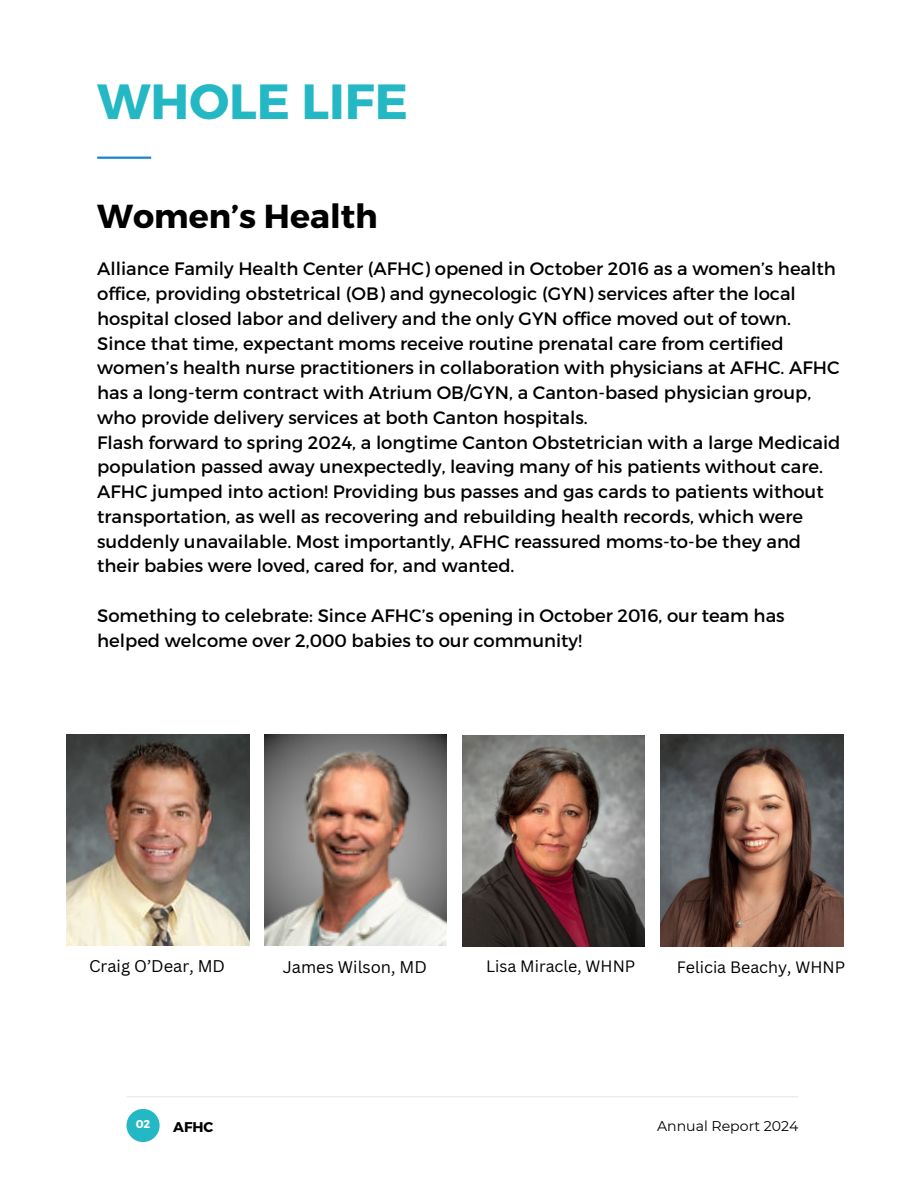
<style>
.page{position:relative;width:918px;height:1188px;background:#fff}
.page>*{position:absolute;margin:0;border:0;box-sizing:border-box;transform-origin:0 0}
.t1{font:700 49.35px "Montserrat";color:#24b8c4}
.t2{font:700 33.3px "Montserrat";color:#000}
.t3{font:18px/24.8px "Montserrat";color:#000}
.t4{font:16.5px "Canva Sans";color:#000}
.t5{font:16.05px "Canva Sans";color:#000}
.t6{font:14.1px "Montserrat";color:#000}
.t7{font:700 14.1px "Montserrat";color:#000}
.t8{font:700 11.25px "Montserrat";color:#fff}
</style>
<div class="page">
<hr style="left:97px;top:157px;width:54px;height:2px;background:#1786c7">
<img style="left:67px;top:734px;width:182px;height:212px">
<img style="left:264px;top:734px;width:182px;height:212px">
<img style="left:462px;top:735px;width:183px;height:212px">
<img style="left:661px;top:734px;width:182px;height:212px">
<hr style="left:126px;top:1096px;width:672px;height:1px;background:#000">
<div style="left:126px;top:1109px;width:34px;height:33px;background:#24b8c4;border-radius:50%"></div>
<p class="t1" style="left:97px;top:69px;width:312px">WHOLE LIFE</p>
<h3 class="t2" style="left:97px;top:194px;width:282px">Women’s Health</h3>
<h1 class="t3" style="left:97px;top:256px;width:745px">Alliance Family Health Center (AFHC) opened in October 2016 as a women’s health office, providing obstetrical (OB) and gynecologic (GYN) services after the local hospital closed labor and delivery and the only GYN office moved out of town.<br>Since that time, expectant moms receive routine prenatal care from certified women’s health nurse practitioners in collaboration with physicians at AFHC. AFHC has a long-term contract with Atrium OB/GYN, a Canton-based physician group, who provide delivery services at both Canton hospitals.<br>Flash forward to spring 2024, a longtime Canton Obstetrician with a large Medicaid population passed away unexpectedly, leaving many of his patients without care.<br>AFHC jumped into action! Providing bus passes and gas cards to patients without transportation, as well as recovering and rebuilding health records, which were suddenly unavailable. Most importantly, AFHC reassured moms-to-be they and their babies were loved, cared for, and wanted.</h1>
<h2 class="t3" style="left:97px;top:602px;width:689px">Something to celebrate: Since AFHC’s opening in October 2016, our team has helped welcome over 2,000 babies to our community!</h2>
<h4 class="t4" style="left:89px;top:955px;width:138px">Craig O’Dear, MD</h4>
<p class="t4" style="left:283px;top:956px;width:146px">James Wilson, MD</p>
<h4 class="t5" style="left:486px;top:955px;width:151px">Lisa Miracle, WHNP</h4>
<p class="t5" style="left:677px;top:956px;width:170px">Felicia Beachy, WHNP</p>
<p class="t8" style="left:136px;top:1117px;width:16px">02</p>
<p class="t7" style="left:173px;top:1117px;width:42px">AFHC</p>
<h3 class="t6" style="left:657px;top:1117px;width:143px">Annual Report 2024</h3>
</div>
